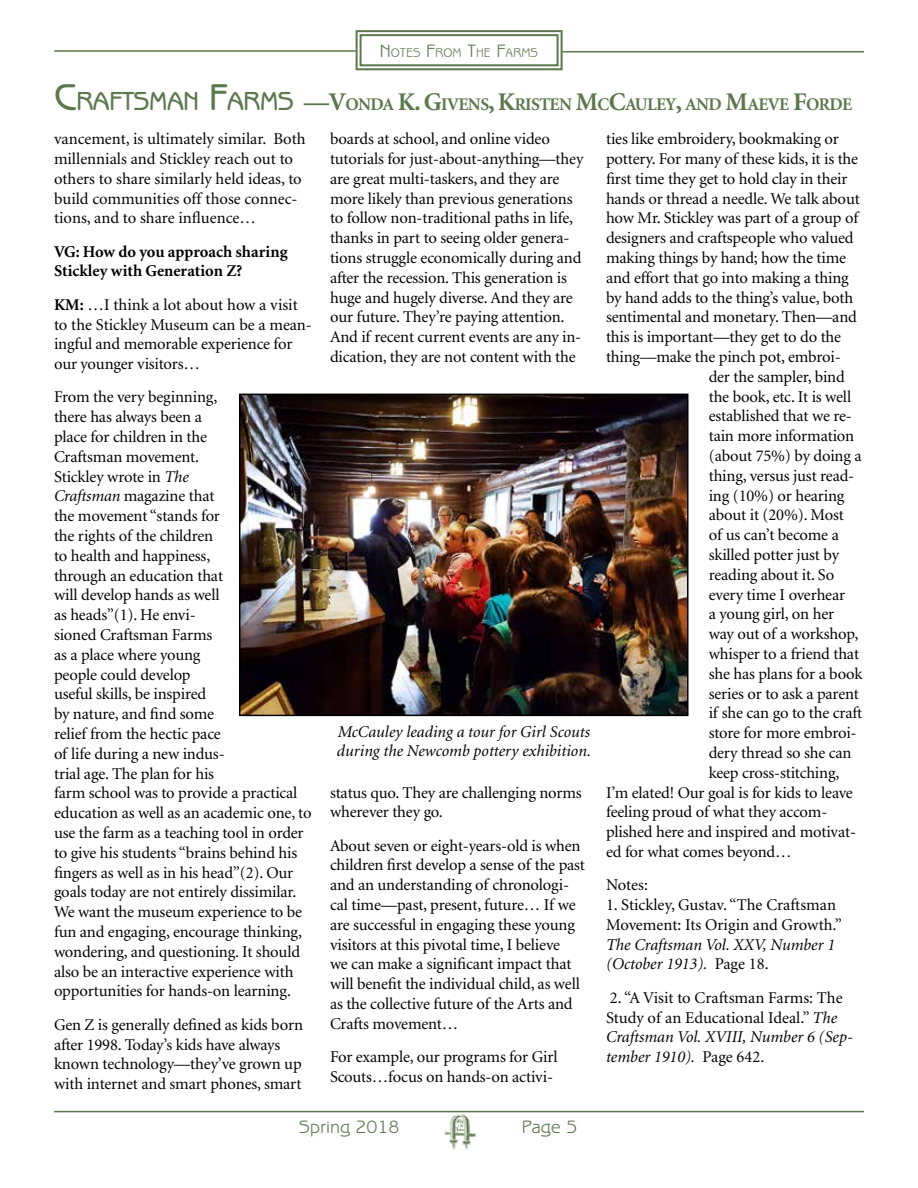
<style>
.page{position:relative;width:918px;height:1188px;background:#fff}
.page>*{position:absolute;margin:0;border:0;box-sizing:border-box;transform-origin:0 0}
.t1{font:18px "Benguiat Gothic";color:#5b784d}
.t2{font:700 17.85px "Minion";letter-spacing:-.035em;color:#5b784d}
.t3{font:16.5px/19.8px "Minion";letter-spacing:-.01em;color:#000}
.t4{font:italic 16.5px/19.8px "Minion";color:#000}
.t5{font:700 16.5px/19.8px "Minion";color:#000}
.t6{font:12.6px "Benguiat Gothic";color:#5b784d}
.s1{font-size:18px}
.s2{font-family:"Benguiat Gothic";font-weight:500;font-size:37.5px}
.s3{font-family:"Benguiat Gothic";font-weight:500;font-size:26.25px}
.s4{font-size:25.5px}
.s5{font-style:normal}
.s6{font-style:italic}
.s7{font-weight:700}
</style>
<div class="page">
<hr style="left:54px;top:50px;width:302px;height:2px;background:#5b784d">
<svg style="left:355px;top:30px;width:209px;height:41px"></svg>
<div style="left:360px;top:34px;width:199px;height:32px;border:2px solid #5b784d"></div>
<hr style="left:563px;top:51px;width:301px;height:1px;background:#5b784d">
<img style="left:438px;top:1110px;width:45px;height:40px">
<hr style="left:54px;top:1111px;width:810px;height:1px;background:#5b784d">
<img style="left:242px;top:397px;width:443px;height:316px">
<div style="left:239px;top:394px;width:449px;height:322px;border:2px solid #000"></div>
<p class="t6" style="left:380px;top:45px;width:160px"><span class="s1">N</span>OTES <span class="s1">F</span>ROM <span class="s1">T</span>HE <span class="s1">F</span>ARMS</p>
<p class="t2" style="left:54px;top:95px;width:800px"><span class="s2">C</span><span class="s3">RAFTSM AN</span> <span class="s2">F</span><span class="s3">ARMS</span> <span class="s4">—V</span>ONDA <span class="s4">K. G</span>IVENS<span class="s4">, K</span>RISTEN <span class="s4">M</span>C<span class="s4">C</span>AULEY<span class="s4">,</span> AND <span class="s4">M</span>AEVE <span class="s4">F</span>ORDE</p>
<p class="t3" style="left:330px;top:130px;width:255px">boards at school, and online video tutorials for just-about-anything—they are great multi-taskers, and they are more likely than previous generations to follow non-traditional paths in life, thanks in part to seeing older genera&shy;tions struggle economically during and after the recession. This generation is huge and hugely diverse. And they are our future. They’re paying attention.<br>And if recent current events are any in&shy;dication, they are not content with the</p>
<p class="t3" style="left:606px;top:130px;width:234px">ties like embroidery, bookmaking or</p>
<p class="t3" style="left:606px;top:149px;width:254px">pottery. For many of these kids, it is the</p>
<p class="t3" style="left:606px;top:169px;width:243px">first time they get to hold clay in their</p>
<p class="t3" style="left:606px;top:189px;width:255px">hands or thread a needle. We talk about</p>
<p class="t3" style="left:606px;top:209px;width:254px">how Mr. Stickley was part of a group of</p>
<p class="t3" style="left:606px;top:229px;width:249px">designers and craftspeople who valued</p>
<p class="t3" style="left:606px;top:248px;width:242px">making things by hand; how the time</p>
<p class="t3" style="left:606px;top:268px;width:244px">and effort that go into making a thing</p>
<p class="t3" style="left:606px;top:288px;width:249px">by hand adds to the thing’s value, both</p>
<p class="t3" style="left:606px;top:308px;width:252px">sentimental and monetary. Then—and</p>
<p class="t3" style="left:606px;top:328px;width:237px">this is important—they get to do the</p>
<p class="t3" style="left:606px;top:347px;width:236px">thing—make the pinch pot, embroi-</p>
<p class="t3" style="left:709px;top:367px;width:138px">der the sampler, bind</p>
<p class="t3" style="left:709px;top:387px;width:144px">the book, etc. It is well</p>
<p class="t3" style="left:709px;top:407px;width:145px">established that we re-</p>
<p class="t3" style="left:709px;top:427px;width:147px">tain more information</p>
<p class="t3" style="left:709px;top:446px;width:154px">(about 75%) by doing a</p>
<p class="t3" style="left:709px;top:466px;width:147px">thing, versus just read-</p>
<p class="t3" style="left:709px;top:486px;width:137px">ing (10%) or hearing</p>
<p class="t3" style="left:709px;top:506px;width:137px">about it (20%). Most</p>
<p class="t3" style="left:709px;top:526px;width:132px">of us can’t become a</p>
<p class="t3" style="left:709px;top:545px;width:132px">skilled potter just by</p>
<p class="t3" style="left:709px;top:565px;width:127px">reading about it. So</p>
<p class="t3" style="left:709px;top:585px;width:138px">every time I overhear</p>
<p class="t3" style="left:709px;top:605px;width:127px">a young girl, on her</p>
<p class="t3" style="left:709px;top:625px;width:151px">way out of a workshop,</p>
<p class="t3" style="left:709px;top:644px;width:152px">whisper to a friend that</p>
<p class="t3" style="left:709px;top:664px;width:155px">she has plans for a book</p>
<p class="t3" style="left:709px;top:684px;width:152px">series or to ask a parent</p>
<p class="t3" style="left:709px;top:704px;width:155px">if she can go to the craft</p>
<p class="t3" style="left:709px;top:724px;width:149px">store for more embroi-</p>
<p class="t3" style="left:709px;top:743px;width:144px">dery thread so she can</p>
<p class="t3" style="left:709px;top:763px;width:132px">keep cross-stitching,</p>
<p class="t3" style="left:606px;top:783px;width:248px">I’m elated! Our goal is for kids to leave</p>
<p class="t3" style="left:606px;top:803px;width:223px">feeling proud of what they accom-</p>
<p class="t3" style="left:606px;top:823px;width:252px">plished here and inspired and motivat-</p>
<p class="t3" style="left:606px;top:842px;width:187px">ed for what comes beyond…</p>
<p class="t3" style="left:606px;top:876px;width:43px">Notes:</p>
<p class="t3" style="left:606px;top:895px;width:237px">1. Stickley, Gustav. “The Craftsman<br>Movement: Its Origin and Growth.”</p>
<p class="t4" style="left:606px;top:935px;width:231px">The Craftsman Vol. XXV, Number 1 (October 1913). <span class="s5">Page 18.</span></p>
<p class="t3" style="left:606px;top:988px;width:249px">2. “A Visit to Craftsman Farms: The<br>Study of an Educational Ideal.” <span class="s6">The<br>Craftsman Vol. XVIII, Number 6 (Sep&shy;tember 1910).</span> Page 642.</p>
<p class="t3" style="left:54px;top:130px;width:253px">vancement, is ultimately similar. Both millennials and Stickley reach out to others to share similarly held ideas, to build communities off those connec&shy;tions, and to share influence…</p>
<p class="t5" style="left:54px;top:242px;width:235px">VG: How do you approach sharing<br>Stickley with Generation Z?</p>
<p class="t3" style="left:54px;top:295px;width:259px"><span class="s7">KM:</span> …I think a lot about how a visit to the Stickley Museum can be a mean&shy;ingful and memorable experience for our younger visitors…</p>
<p class="t3" style="left:54px;top:388px;width:259px">From the very beginning,<br>there has always been a<br>place for children in the<br>Craftsman movement.<br>Stickley wrote in <span class="s6">The<br>Craftsman</span> magazine that<br>the movement “stands for<br>the rights of the children<br>to health and happiness,<br>through an education that<br>will develop hands as well<br>as heads”(1). He envi-<br>sioned Craftsman Farms<br>as a place where young<br>people could develop<br>useful skills, be inspired<br>by nature, and find some<br>relief from the hectic pace<br>of life during a new indus-<br>trial age. The plan for his<br>farm school was to provide a practical education as well as an academic one, to use the farm as a teaching tool in order to give his students “brains behind his fingers as well as in his head”(2). Our goals today are not entirely dissimilar.<br>We want the museum experience to be fun and engaging, encourage thinking, wondering, and questioning. It should also be an interactive experience with opportunities for hands-on learning.</p>
<p class="t3" style="left:54px;top:1015px;width:251px">Gen Z is generally defined as kids born after 1998. Today’s kids have always known technology—they’ve grown up with internet and smart phones, smart</p>
<p class="t4" style="left:337px;top:722px;width:256px">McCauley leading a tour for Girl Scouts during the Newcomb pottery exhibition.</p>
<p class="t3" style="left:330px;top:783px;width:253px">status quo. They are challenging norms wherever they go.</p>
<p class="t3" style="left:330px;top:836px;width:257px">About seven or eight-years-old is when children first develop a sense of the past and an understanding of chronologi&shy;cal time—past, present, future… If we are successful in engaging these young visitors at this pivotal time, I believe<br>we can make a significant impact that will benefit the individual child, as well as the collective future of the Arts and Crafts movement…</p>
<p class="t3" style="left:330px;top:1048px;width:229px">For example, our programs for Girl<br>Scouts…focus on hands-on activi-</p>
<p class="t1" style="left:299px;top:1116px;width:102px">Spring 2018</p>
<p class="t1" style="left:522px;top:1116px;width:57px">Page 5</p>
</div>
